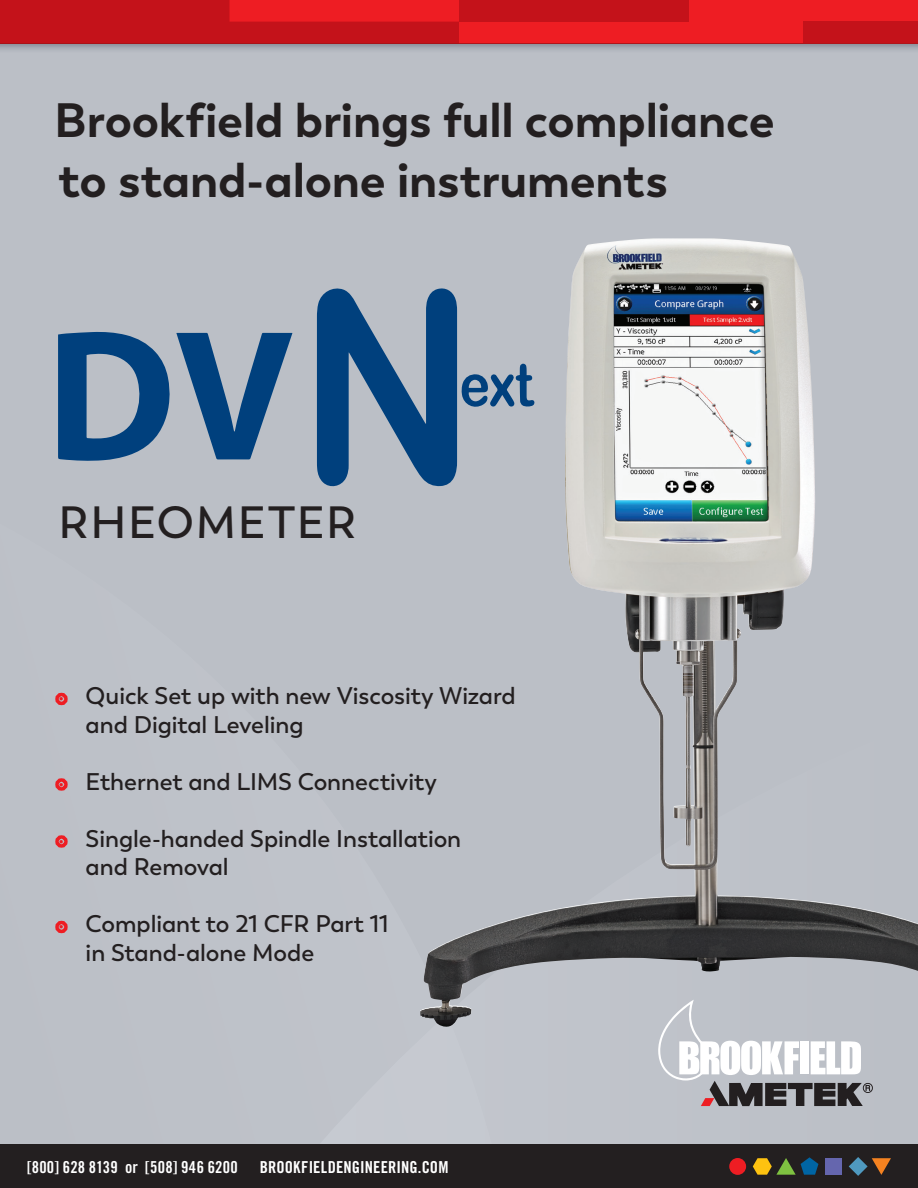
<style>
.page{position:relative;width:918px;height:1188px;background:#bbbfc6}
.page>*{position:absolute;margin:0;border:0;box-sizing:border-box;transform-origin:0 0}
.t1{font:700 48px "Trenda";letter-spacing:-.005em;color:#231f20}
.t2{font:600 45px "Trenda";letter-spacing:.035em;color:#231f20}
.t3{font:600 24px "Trenda";letter-spacing:-.005em;color:#231f20}
.t4{font:16.5px "Trade Gothic LT Pro Bd Cn 20";letter-spacing:.01em;color:#fff}
.s1{font-size:15px;color:#ee1d23}
</style>
<div class="page">
<svg style="left:0;top:692px;width:492px;height:453px"></svg>
<div style="left:0;top:0;width:918px;height:43px;background:#ee1d23"></div>
<div style="left:0;top:1145px;width:918px;height:43px;background:#231f20"></div>
<div style="left:803px;top:22px;width:115px;height:21px;background:#c4121a"></div>
<div style="left:459px;top:0;width:229px;height:22px;background:#c4121a"></div>
<svg style="left:0;top:0;width:459px;height:43px"></svg>
<svg style="left:0;top:43px;width:918px;height:7px;background:#a19099"></svg>
<div style="left:55px;top:693px;width:13px;height:12px;border:9px solid #ee1d23;border-radius:50%"></div>
<div style="left:55px;top:778px;width:13px;height:13px;border:9px solid #ee1d23;border-radius:50%"></div>
<div style="left:55px;top:835px;width:13px;height:13px;border:9px solid #ee1d23;border-radius:50%"></div>
<div style="left:55px;top:921px;width:13px;height:12px;border:9px solid #ee1d23;border-radius:50%"></div>
<svg style="left:658px;top:1028px;width:215px;height:78px"></svg>
<img style="left:420px;top:238px;width:498px;height:790px">
<svg style="left:58px;top:332px;width:234px;height:129px"></svg>
<svg style="left:317px;top:286px;width:218px;height:203px"></svg>
<div style="left:729px;top:1158px;width:17px;height:17px;background:#ee1d23;border-radius:50%"></div>
<div style="left:826px;top:1158px;width:16px;height:17px;background:#6566ae"></div>
<svg style="left:849px;top:1157px;width:42px;height:19px"></svg>
<svg style="left:753px;top:1157px;width:65px;height:18px"></svg>
<p class="t1" style="left:54px;top:91px;width:722px">Brookfield brings full compliance</p>
<p class="t1" style="left:59px;top:151px;width:611px">to stand-alone instruments</p>
<p class="t2" style="left:59px;top:495px;width:299px">RHEOMETER</p>
<p class="t3" style="left:59px;top:682px;width:459px"><span class="s1">•</span> Quick Set up with new Viscosity Wizard</p>
<p class="t3" style="left:86px;top:710px;width:220px">and Digital Leveling</p>
<p class="t3" style="left:59px;top:767px;width:380px"><span class="s1">•</span> Ethernet and LIMS Connectivity</p>
<p class="t3" style="left:59px;top:824px;width:404px"><span class="s1">•</span> Single-handed Spindle Installation</p>
<p class="t3" style="left:86px;top:853px;width:145px">and Removal</p>
<p class="t3" style="left:59px;top:910px;width:332px"><span class="s1">•</span> Compliant to 21 CFR Part 11</p>
<p class="t3" style="left:86px;top:938px;width:230px">in Stand-alone Mode</p>
<p class="t4" style="left:27px;top:1157px;width:212px">[800] 628 8139 or [508] 946 6200</p>
<p class="t4" style="left:260px;top:1157px;width:190px">BROOKFIELDENGINEERING.COM</p>
</div>
